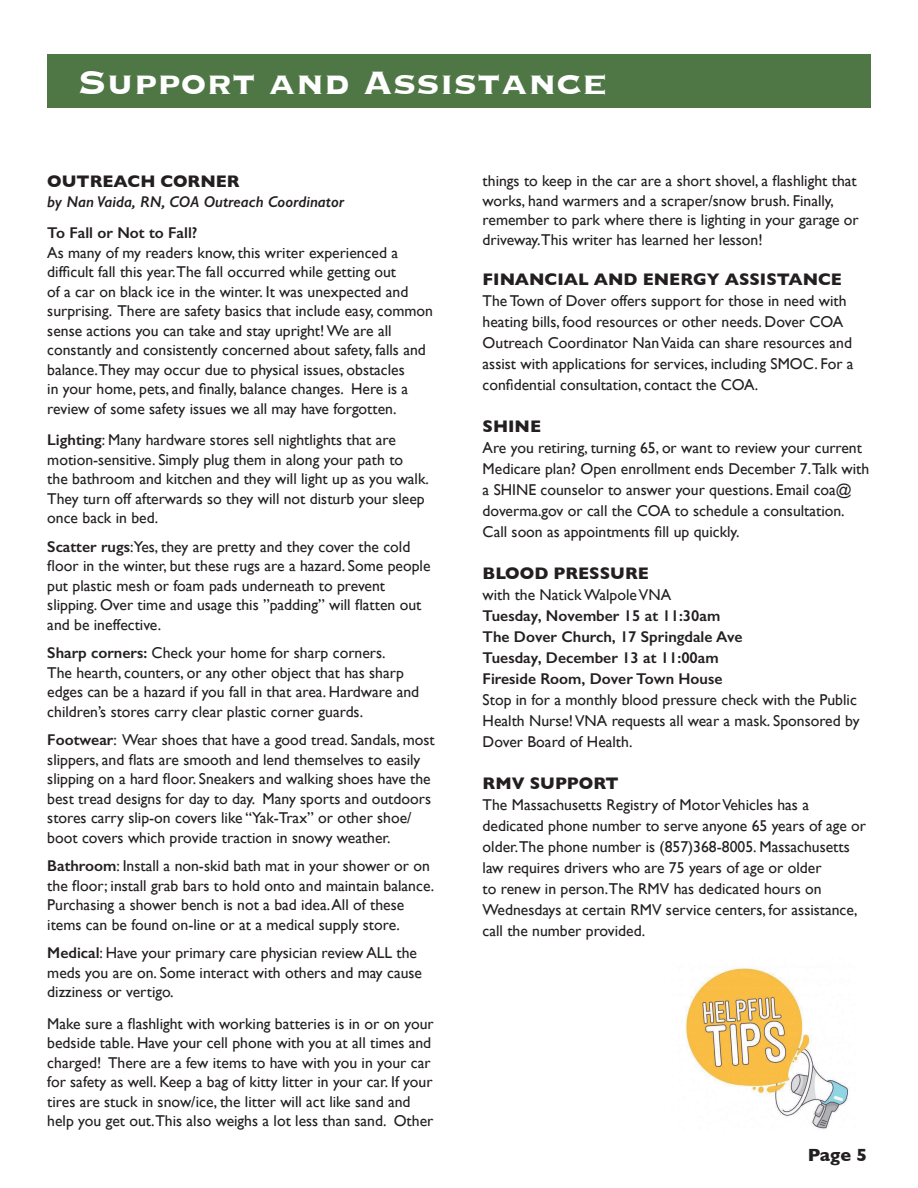
<style>
.page{position:relative;width:918px;height:1188px;background:#fff}
.page>*{position:absolute;margin:0;border:0;box-sizing:border-box;transform-origin:0 0}
.t1{font:700 42px "Copperplate";color:#fff}
.t2{font:700 18px "Gill Sans";color:#231f20}
.t3{font:700 17.1px "Gill Sans";color:#231f20}
.t4{font:15.6px/19.5px "Gill Sans";color:#231f20}
.t5{font:600 15.6px "Gill Sans";color:#231f20}
.t6{font:italic 600 15.6px "Gill Sans";color:#231f20}
.s1{font-weight:600}
</style>
<div class="page">
<div style="left:47px;top:54px;width:824px;height:54px;background:#4f7645"></div>
<img style="left:685px;top:968px;width:164px;height:161px">
<p class="t1" style="left:78px;top:55px;width:531px">Support and Assistance</p>
<p class="t3" style="left:47px;top:168px;width:194px">OUTREACH CORNER</p>
<p class="t6" style="left:47px;top:192px;width:299px">by Nan Vaida, RN, COA Outreach Coordinator</p>
<p class="t5" style="left:47px;top:224px;width:152px">To Fall or Not to Fall?</p>
<p class="t4" style="left:47px;top:243px;width:387px">As many of my readers know, this writer experienced a difficult fall this year.The fall occurred while getting out<br>of a car on black ice in the winter. It was unexpected and surprising. There are safety basics that include easy, common sense actions you can take and stay upright! We are all constantly and consistently concerned about safety, falls and balance.They may occur due to physical issues, obstacles<br>in your home, pets, and finally, balance changes. Here is a review of some safety issues we all may have forgotten.</p>
<p class="t4" style="left:47px;top:430px;width:383px"><span class="s1">Lighting</span>: Many hardware stores sell nightlights that are motion-sensitive. Simply plug them in along your path to<br>the bathroom and kitchen and they will light up as you walk.<br>They turn off afterwards so they will not disturb your sleep once back in bed.</p>
<p class="t4" style="left:47px;top:537px;width:385px"><span class="s1">Scatter rugs</span>:Yes, they are pretty and they cover the cold floor in the winter, but these rugs are a hazard. Some people put plastic mesh or foam pads underneath to prevent slipping. Over time and usage this ”padding” will flatten out and be ineffective.</p>
<p class="t4" style="left:47px;top:643px;width:373px"><span class="s1">Sharp corners:</span> Check your home for sharp corners.<br>The hearth, counters, or any other object that has sharp edges can be a hazard if you fall in that area. Hardware and children’s stores carry clear plastic corner guards.</p>
<p class="t4" style="left:47px;top:730px;width:389px"><span class="s1">Footwear</span>: Wear shoes that have a good tread. Sandals, most slippers, and flats are smooth and lend themselves to easily slipping on a hard floor. Sneakers and walking shoes have the best tread designs for day to day. Many sports and outdoors stores carry slip-on covers like “Yak-Trax” or other shoe/ boot covers which provide traction in snowy weather.</p>
<p class="t4" style="left:47px;top:856px;width:388px"><span class="s1">Bathroom</span>: Install a non-skid bath mat in your shower or on the floor; install grab bars to hold onto and maintain balance.<br>Purchasing a shower bench is not a bad idea. All of these items can be found on-line or at a medical supply store.</p>
<p class="t4" style="left:47px;top:943px;width:376px"><span class="s1">Medical</span>: Have your primary care physician review ALL the meds you are on. Some interact with others and may cause dizziness or vertigo.</p>
<p class="t4" style="left:47px;top:1014px;width:388px">Make sure a flashlight with working batteries is in or on your bedside table. Have your cell phone with you at all times and charged! There are a few items to have with you in your car for safety as well. Keep a bag of kitty litter in your car. If your tires are stuck in snow/ice, the litter will act like sand and help you get out.This also weighs a lot less than sand. Other</p>
<p class="t4" style="left:483px;top:171px;width:378px">things to keep in the car are a short shovel, a flashlight that works, hand warmers and a scraper/snow brush. Finally, remember to park where there is lighting in your garage or driveway.This writer has learned her lesson!</p>
<p class="t3" style="left:483px;top:266px;width:361px">FINANCIAL AND ENERGY ASSISTANCE</p>
<p class="t4" style="left:483px;top:290px;width:373px;line-height:21px">The Town of Dover offers support for those in need with heating bills, food resources or other needs. Dover COA Outreach Coordinator Nan Vaida can share resources and assist with applications for services, including SMOC. For a confidential consultation, contact the COA.</p>
<p class="t3" style="left:483px;top:413px;width:60px">SHINE</p>
<p class="t4" style="left:483px;top:437px;width:388px;line-height:21px">Are you retiring, turning 65, or want to review your current Medicare plan? Open enrollment ends December 7.Talk with a SHINE counselor to answer your questions. Email coa@ doverma.gov or call the COA to schedule a consultation.<br>Call soon as appointments fill up quickly.</p>
<p class="t3" style="left:483px;top:560px;width:168px">BLOOD PRESSURE</p>
<p class="t4" style="left:483px;top:585px;width:190px">with the Natick Walpole VNA</p>
<p class="t5" style="left:483px;top:607px;width:239px">Tuesday, November 15 at 11:30am</p>
<p class="t5" style="left:483px;top:628px;width:262px">The Dover Church, 17 Springdale Ave</p>
<p class="t5" style="left:483px;top:649px;width:238px">Tuesday, December 13 at 11:00am</p>
<p class="t5" style="left:483px;top:670px;width:241px">Fireside Room, Dover Town House</p>
<p class="t4" style="left:483px;top:689px;width:379px;line-height:21px">Stop in for a monthly blood pressure check with the Public<br>Health Nurse! VNA requests all wear a mask. Sponsored by<br>Dover Board of Health.</p>
<p class="t3" style="left:483px;top:770px;width:138px">RMV SUPPORT</p>
<p class="t4" style="left:483px;top:794px;width:385px;line-height:21px">The Massachusetts Registry of Motor Vehicles has a dedicated phone number to serve anyone 65 years of age or older.The phone number is (857)368-8005. Massachusetts law requires drivers who are 75 years of age or older<br>to renew in person.The RMV has dedicated hours on Wednesdays at certain RMV service centers, for assistance, call the number provided.</p>
<p class="t2" style="left:808px;top:1140px;width:61px">Page 5</p>
</div>
